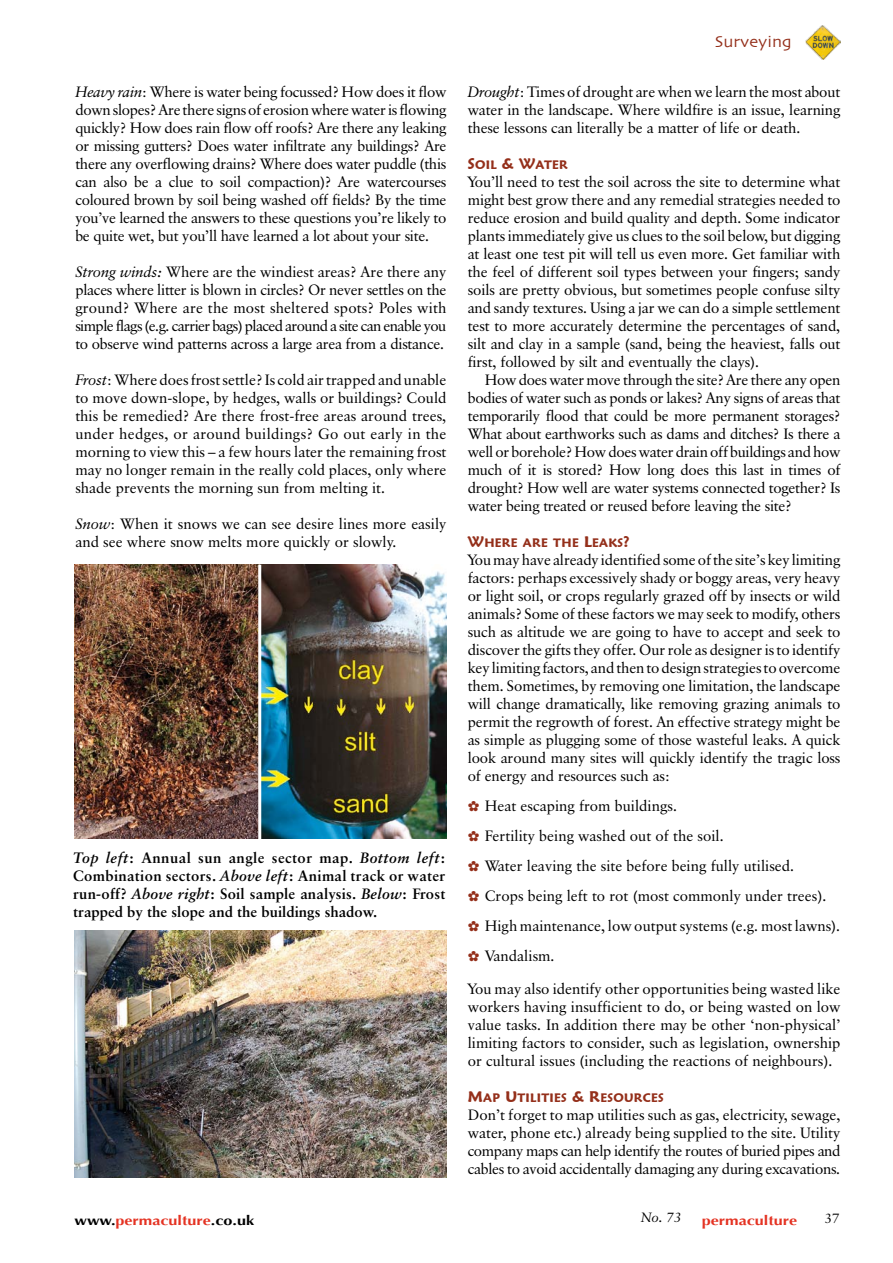
<style>
.page{position:relative;width:893px;height:1263px;background:#fff}
.page>*{position:absolute;margin:0;border:0;box-sizing:border-box;transform-origin:0 0}
.t1{font:16.5px "Skia";color:#942f1a;scale:1.05 1}
.t2{font:15px/18px "Classical Garamond BT";color:#000;text-align:justify}
.t3{font:700 15px/18px "Classical Garamond BT";color:#000;text-align:justify}
.t4{font:700 13.5px "Optima";color:#e43323;scale:1.2 1}
.t5{font:italic 13.5px "Classical Garamond BT";color:#000}
.t6{font:13.5px "Classical Garamond BT";color:#000}
.t7{font:12px "Maiandra GD Demi Bold SC800";letter-spacing:.025em;color:#942f1a}
.s1{font-style:italic}
.s2{font-size:15px}
.s3{color:#942f1a}
.s4{color:#000}
</style>
<div class="page">
<img style="left:805px;top:26px;width:35px;height:33px">
<img style="left:74px;top:565px;width:372px;height:273px">
<hr style="left:258px;top:565px;width:3px;height:274px;background:#fff">
<img style="left:74px;top:930px;width:372px;height:248px">
<p class="t2" style="left:75px;top:82px;width:373px"><span class="s1">Heavy rain</span>: Where is water being focussed? How does it flow down slopes? Are there signs of erosion where water is flowing quickly? How does rain flow off roofs? Are there any leaking or missing gutters? Does water infiltrate any buildings? Are there any overflowing drains? Where does water puddle (this can also be a clue to soil compaction)? Are watercourses coloured brown by soil being washed off fields? By the time you’ve learned the answers to these questions you’re likely to be quite wet, but you’ll have learned a lot about your site.</p>
<p class="t2" style="left:75px;top:262px;width:373px"><span class="s1">Strong winds:</span> Where are the windiest areas? Are there any places where litter is blown in circles? Or never settles on the ground? Where are the most sheltered spots? Poles with simple flags (e.g. carrier bags) placed around a site can enable you to observe wind patterns across a large area from a distance.</p>
<p class="t2" style="left:75px;top:370px;width:373px"><span class="s1">Frost</span>: Where does frost settle? Is cold air trapped and unable to move down-slope, by hedges, walls or buildings? Could this be remedied? Are there frost-free areas around trees, under hedges, or around buildings? Go out early in the morning to view this – a few hours later the remaining frost may no longer remain in the really cold places, only where shade prevents the morning sun from melting it.</p>
<p class="t2" style="left:75px;top:514px;width:373px"><span class="s1">Snow</span>: When it snows we can see desire lines more easily and see where snow melts more quickly or slowly.</p>
<p class="t3" style="left:73px;top:849px;width:374px"><span class="s1">Top left</span>: Annual sun angle sector map. <span class="s1">Bottom left</span>:<br>Combination sectors. <span class="s1">Above left</span>: Animal track or water run-off? <span class="s1">Above right</span>: Soil sample analysis. <span class="s1">Below</span>: Frost trapped by the slope and the buildings shadow.</p>
<p class="t1" style="left:715px;top:32px;width:75px">Surveying</p>
<p class="t2" style="left:468px;top:82px;width:374px"><span class="s1">Drought</span>: Times of drought are when we learn the most about water in the landscape. Where wildfire is an issue, learning these lessons can literally be a matter of life or death.</p>
<p class="t7" style="left:468px;top:157px;width:101px"><span class="s2">S</span>OIL <span class="s2">&amp; W</span>ATER</p>
<p class="t2" style="left:468px;top:172px;width:374px">You’ll need to test the soil across the site to determine what might best grow there and any remedial strategies needed to reduce erosion and build quality and depth. Some indicator plants immediately give us clues to the soil below, but digging at least one test pit will tell us even more. Get familiar with the feel of different soil types between your fingers; sandy soils are pretty obvious, but sometimes people confuse silty and sandy textures. Using a jar we can do a simple settlement test to more accurately determine the percentages of sand, silt and clay in a sample (sand, being the heaviest, falls out first, followed by silt and eventually the clays).</p>
<p class="t2" style="left:468px;top:370px;width:374px;text-indent:17px">How does water move through the site? Are there any open bodies of water such as ponds or lakes? Any signs of areas that temporarily flood that could be more permanent storages?<br>What about earthworks such as dams and ditches? Is there a well or borehole? How does water drain off buildings and how much of it is stored? How long does this last in times of drought? How well are water systems connected together? Is water being treated or reused before leaving the site?</p>
<p class="t7" style="left:468px;top:535px;width:163px"><span class="s2">W</span>HERE ARE THE <span class="s2">L</span>EAKS<span class="s2">?</span></p>
<p class="t2" style="left:468px;top:550px;width:374px">You may have already identified some of the site’s key limiting factors: perhaps excessively shady or boggy areas, very heavy or light soil, or crops regularly grazed off by insects or wild animals? Some of these factors we may seek to modify, others such as altitude we are going to have to accept and seek to discover the gifts they offer. Our role as designer is to identify key limiting factors, and then to design strategies to overcome them. Sometimes, by removing one limitation, the landscape will change dramatically, like removing grazing animals to permit the regrowth of forest. An effective strategy might be as simple as plugging some of those wasteful leaks. A quick look around many sites will quickly identify the tragic loss of energy and resources such as:</p>
<p class="t2" style="left:468px;top:790px;width:374px;line-height:30px;text-align:left"><span class="s3">✿</span> Heat escaping from buildings.<br><span class="s3">✿</span> Fertility being washed out of the soil.<br><span class="s3">✿</span> Water leaving the site before being fully utilised.<br><span class="s3">✿</span> Crops being left to rot (most commonly under trees). <span class="s3">✿</span> High maintenance, low output systems (e.g. most lawns). <span class="s3">✿</span> Vandalism.</p>
<p class="t2" style="left:468px;top:979px;width:374px">You may also identify other opportunities being wasted like workers having insufficient to do, or being wasted on low value tasks. In addition there may be other ‘non-physical’ limiting factors to consider, such as legislation, ownership or cultural issues (including the reactions of neighbours).</p>
<p class="t7" style="left:468px;top:1090px;width:197px"><span class="s2">M</span>AP <span class="s2">U</span>TILITIES <span class="s2">&amp; R</span>ESOURCES</p>
<p class="t2" style="left:468px;top:1105px;width:374px">Don’t forget to map utilities such as gas, electricity, sewage, water, phone etc.) already being supplied to the site. Utility company maps can help identify the routes of buried pipes and cables to avoid accidentally damaging any during excavations.</p>
<p class="t4" style="left:74px;top:1212px;width:151px"><span class="s4">www.</span>permaculture<span class="s4">.co.uk</span></p>
<p class="t5" style="left:641px;top:1209px;width:42px">No. 73</p>
<p class="t4" style="left:702px;top:1212px;width:81px">permaculture</p>
<p class="t6" style="left:825px;top:1209px;width:17px">37</p>
</div>
